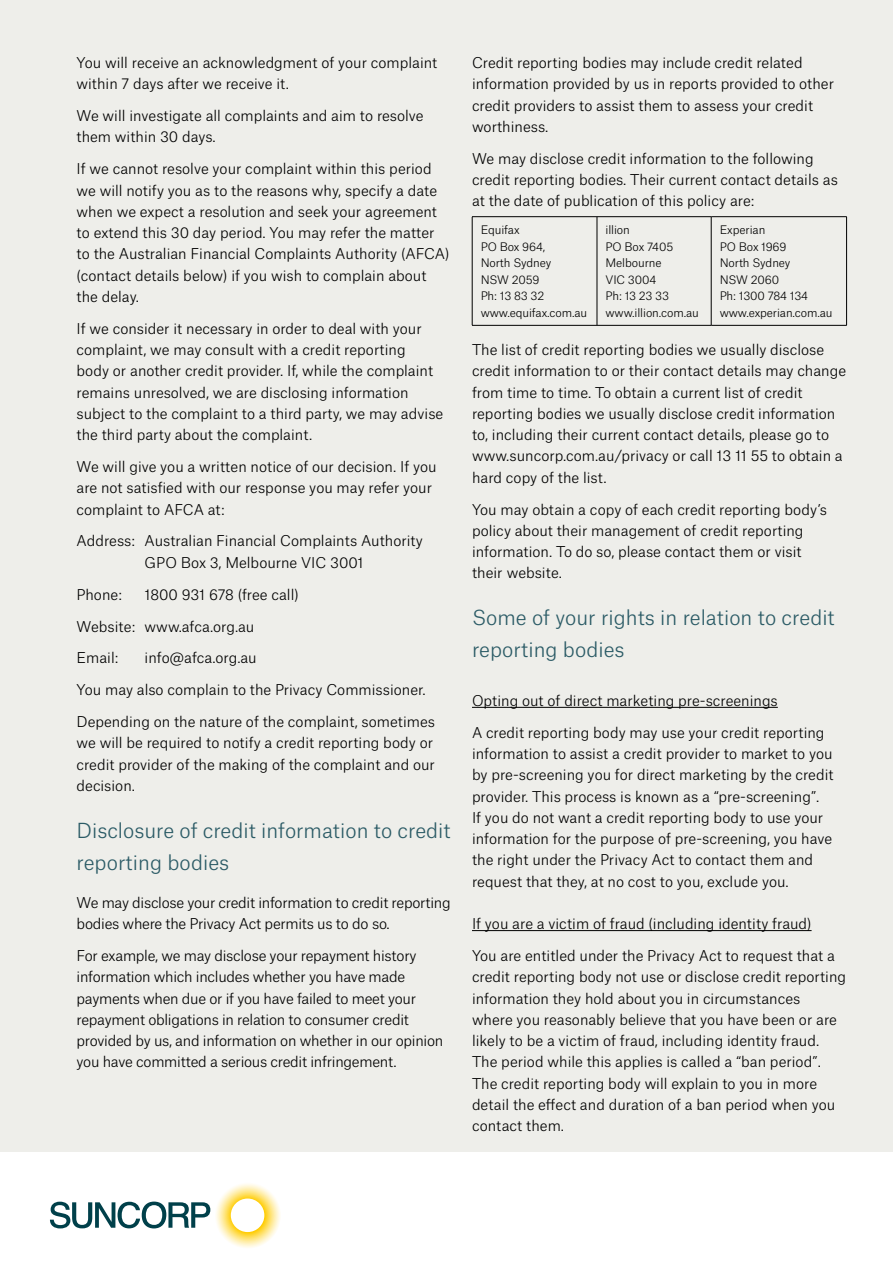
<style>
.page{position:relative;width:893px;height:1263px;background:#fff}
.page>*{position:absolute;margin:0;border:0;box-sizing:border-box;transform-origin:0 0}
.t1{font:300 19.8px/32px "Atlas Grotesk";color:#2b5b66}
.t2{font:300 14.25px/21.3px "Atlas Grotesk";color:#000}
.t3{font:300 14.25px/21.3px "Atlas Grotesk";letter-spacing:-.02em;color:#000}
.t4{font:300 11.25px/16.5px "Atlas Grotesk";letter-spacing:-.01em;color:#000}
</style>
<div class="page">
<div style="left:0;top:0;width:893px;height:1152px;background:#eeeeea"></div>
<svg style="left:50px;top:1184px;width:230px;height:64px"></svg>
<hr style="left:472px;top:707px;width:306px;height:1px;background:#000">
<hr style="left:472px;top:930px;width:340px;height:1px;background:#000">
<hr style="left:472px;top:216px;width:125px;height:1px;background:#000">
<hr style="left:472px;top:217px;width:1px;height:108px;background:#000">
<hr style="left:597px;top:216px;width:114px;height:1px;background:#000">
<hr style="left:597px;top:217px;width:1px;height:108px;background:#000">
<hr style="left:711px;top:216px;width:136px;height:1px;background:#000">
<hr style="left:711px;top:217px;width:1px;height:108px;background:#000">
<hr style="left:846px;top:217px;width:1px;height:108px;background:#000">
<hr style="left:472px;top:325px;width:125px;height:1px;background:#000">
<hr style="left:597px;top:325px;width:114px;height:1px;background:#000">
<hr style="left:711px;top:325px;width:136px;height:1px;background:#000">
<p class="t2" style="left:77px;top:51px;width:362px">You will receive an acknowledgment of your complaint within 7 days after we receive it.</p>
<p class="t2" style="left:77px;top:104px;width:349px">We will investigate all complaints and aim to resolve them within 30 days.</p>
<p class="t2" style="left:77px;top:157px;width:374px">If we cannot resolve your complaint within this period we will notify you as to the reasons why, specify a date when we expect a resolution and seek your agreement to extend this 30 day period. You may refer the matter to the Australian Financial Complaints Authority (AFCA) (contact details below) if you wish to complain about the delay.</p>
<p class="t2" style="left:77px;top:316px;width:368px">If we consider it necessary in order to deal with your complaint, we may consult with a credit reporting<br>body or another credit provider. If, while the complaint remains unresolved, we are disclosing information subject to the complaint to a third party, we may advise the third party about the complaint.</p>
<p class="t2" style="left:77px;top:455px;width:362px">We will give you a written notice of our decision. If you are not satisfied with our response you may refer your complaint to AFCA at:</p>
<p class="t2" style="left:145px;top:529px;width:280px;text-indent:-68px">Address: Australian Financial Complaints Authority<br>GPO Box 3, Melbourne VIC 3001</p>
<p class="t2" style="left:77px;top:582px;width:47px">Phone:</p>
<p class="t2" style="left:145px;top:582px;width:156px">1800 931 678 (free call)</p>
<p class="t2" style="left:77px;top:614px;width:179px">Website: www.afca.org.au</p>
<p class="t2" style="left:77px;top:646px;width:43px">Email:</p>
<p class="t2" style="left:145px;top:646px;width:114px">info@afca.org.au</p>
<p class="t2" style="left:77px;top:678px;width:350px">You may also complain to the Privacy Commissioner.</p>
<p class="t2" style="left:77px;top:710px;width:360px">Depending on the nature of the complaint, sometimes we will be required to notify a credit reporting body or credit provider of the making of the complaint and our decision.</p>
<h1 class="t1" style="left:77px;top:812px;width:376px">Disclosure of credit information to credit reporting bodies</h1>
<p class="t3" style="left:77px;top:890px;width:376px">We may disclose your credit information to credit reporting bodies where the Privacy Act permits us to do so.</p>
<p class="t3" style="left:77px;top:944px;width:368px">For example, we may disclose your repayment history information which includes whether you have made payments when due or if you have failed to meet your repayment obligations in relation to consumer credit provided by us, and information on whether in our opinion you have committed a serious credit infringement.</p>
<p class="t2" style="left:472px;top:51px;width:364px">Credit reporting bodies may include credit related information provided by us in reports provided to other credit providers to assist them to assess your credit worthiness.</p>
<p class="t2" style="left:472px;top:146px;width:367px">We may disclose credit information to the following credit reporting bodies. Their current contact details as at the date of publication of this policy are:</p>
<p class="t4" style="left:481px;top:221px;width:108px">Equifax<br>PO Box 964,<br>North Sydney<br>NSW 2059<br>Ph: 13 83 32 www.equifax.com.au</p>
<p class="t4" style="left:605px;top:221px;width:95px">illion<br>PO Box 7405<br>Melbourne<br>VIC 3004<br>Ph: 13 23 33 www.illion.com.au</p>
<p class="t4" style="left:720px;top:221px;width:114px">Experian<br>PO Box 1969<br>North Sydney<br>NSW 2060<br>Ph: 1300 784 134 www.experian.com.au</p>
<p class="t2" style="left:472px;top:338px;width:376px">The list of credit reporting bodies we usually disclose credit information to or their contact details may change from time to time. To obtain a current list of credit reporting bodies we usually disclose credit information to, including their current contact details, please go to www.suncorp.com.au/privacy or call 13 11 55 to obtain a hard copy of the list.</p>
<p class="t2" style="left:472px;top:497px;width:357px">You may obtain a copy of each credit reporting body’s policy about their management of credit reporting information. To do so, please contact them or visit their website.</p>
<h1 class="t1" style="left:472px;top:600px;width:364px">Some of your rights in relation to credit reporting bodies</h1>
<p class="t2" style="left:472px;top:688px;width:307px">Opting out of direct marketing pre-screenings</p>
<p class="t2" style="left:472px;top:720px;width:363px">A credit reporting body may use your credit reporting information to assist a credit provider to market to you by pre-screening you for direct marketing by the credit provider. This process is known as a “pre-screening”.<br>If you do not want a credit reporting body to use your information for the purpose of pre-screening, you have the right under the Privacy Act to contact them and request that they, at no cost to you, exclude you.</p>
<p class="t2" style="left:472px;top:912px;width:341px">If you are a victim of fraud (including identity fraud)</p>
<p class="t2" style="left:472px;top:944px;width:376px">You are entitled under the Privacy Act to request that a credit reporting body not use or disclose credit reporting information they hold about you in circumstances<br>where you reasonably believe that you have been or are likely to be a victim of fraud, including identity fraud.<br>The period while this applies is called a “ban period”.<br>The credit reporting body will explain to you in more detail the effect and duration of a ban period when you contact them.</p>
</div>
